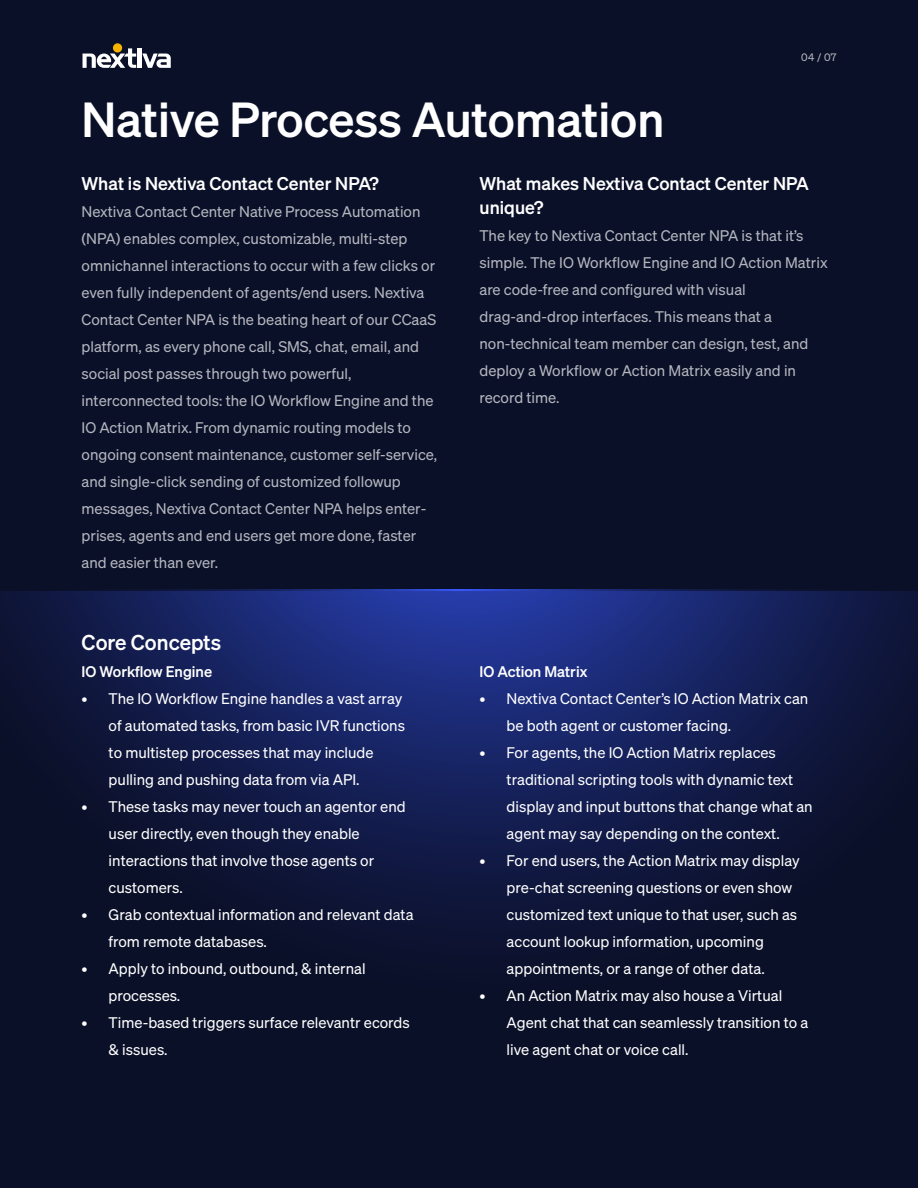
<style>
.page{position:relative;width:918px;height:1188px;background:#0b1029}
.page>*{position:absolute;margin:0;border:0;box-sizing:border-box;transform-origin:0 0}
.t1{font:48px "Sohne Kraftig";color:#fff}
.t2{font:21px "Sohne Kraftig";color:#fff}
.t3{font:18px/24px "Sohne Kraftig";color:#fff}
.t4{font:15px/27px "Sohne Buch";color:#fff}
.t5{font:15px/27px "Sohne Buch";color:rgb(255 255 255/.7)}
.t6{font:15px "Sohne Kraftig";color:#fff}
.t7{font:10.5px "Sohne Buch";color:#fff}
</style>
<div class="page">
<svg style="left:0;top:590px;width:918px;height:342px"></svg>
<svg style="left:144px;top:589px;width:630px;height:1px"></svg>
<div style="left:113px;top:43px;width:9px;height:10px;background:#f8b400;border-radius:50%"></div>
<svg style="left:83px;top:48px;width:88px;height:20px"></svg>
<h1 class="t1" style="left:82px;top:90px;width:584px">Native Process Automation</h1>
<p class="t7" style="left:801px;top:51px;width:37px">04 / 07</p>
<p class="t3" style="left:82px;top:171px;width:299px">What is Nextiva Contact Center NPA?</p>
<p class="t5" style="left:82px;top:198px;width:357px">Nextiva Contact Center Native Process Automation (NPA) enables complex, customizable, multi-step omnichannel interactions to occur with a few clicks or even fully independent of agents/end users. Nextiva Contact Center NPA is the beating heart of our CCaaS platform, as every phone call, SMS, chat, email, and social post passes through two powerful, interconnected tools: the IO Workflow Engine and the IO Action Matrix. From dynamic routing models to ongoing consent maintenance, customer self-service, and single-click sending of customized followup messages, Nextiva Contact Center NPA helps enter&shy;prises, agents and end users get more done, faster and easier than ever.</p>
<h2 class="t2" style="left:82px;top:630px;width:141px">Core Concepts</h2>
<p class="t6" style="left:82px;top:663px;width:132px">IO Workflow Engine</p>
<p class="t4" style="left:109px;top:685px;width:298px;text-indent:-27px">• The IO Workflow Engine handles a vast array of automated tasks, from basic IVR functions to multistep processes that may include pulling and pushing data from via API.</p>
<p class="t4" style="left:109px;top:793px;width:299px;text-indent:-27px">• These tasks may never touch an agentor end user directly, even though they enable interactions that involve those agents or customers.</p>
<p class="t4" style="left:109px;top:901px;width:306px;text-indent:-27px">• Grab contextual information and relevant data from remote databases.</p>
<p class="t4" style="left:109px;top:955px;width:259px;text-indent:-27px">• Apply to inbound, outbound, &amp; internal processes.</p>
<p class="t4" style="left:109px;top:1009px;width:303px;text-indent:-27px">• Time-based triggers surface relevantr ecords &amp; issues.</p>
<p class="t3" style="left:479px;top:171px;width:331px">What makes Nextiva Contact Center NPA unique?</p>
<p class="t5" style="left:479px;top:222px;width:350px">The key to Nextiva Contact Center NPA is that it’s simple. The IO Workflow Engine and IO Action Matrix are code-free and configured with visual drag-and-drop interfaces. This means that a non-technical team member can design, test, and deploy a Workflow or Action Matrix easily and in record time.</p>
<p class="t6" style="left:480px;top:663px;width:109px">IO Action Matrix</p>
<p class="t4" style="left:507px;top:685px;width:303px;text-indent:-27px">• Nextiva Contact Center’s IO Action Matrix can be both agent or customer facing.</p>
<p class="t4" style="left:507px;top:739px;width:308px;text-indent:-27px">• For agents, the IO Action Matrix replaces traditional scripting tools with dynamic text display and input buttons that change what an agent may say depending on the context.</p>
<p class="t4" style="left:507px;top:847px;width:295px;text-indent:-27px">• For end users, the Action Matrix may display pre-chat screening questions or even show customized text unique to that user, such as account lookup information, upcoming appointments, or a range of other data.</p>
<p class="t4" style="left:507px;top:982px;width:303px;text-indent:-27px">• An Action Matrix may also house a Virtual<br>Agent chat that can seamlessly transition to a live agent chat or voice call.</p>
</div>
